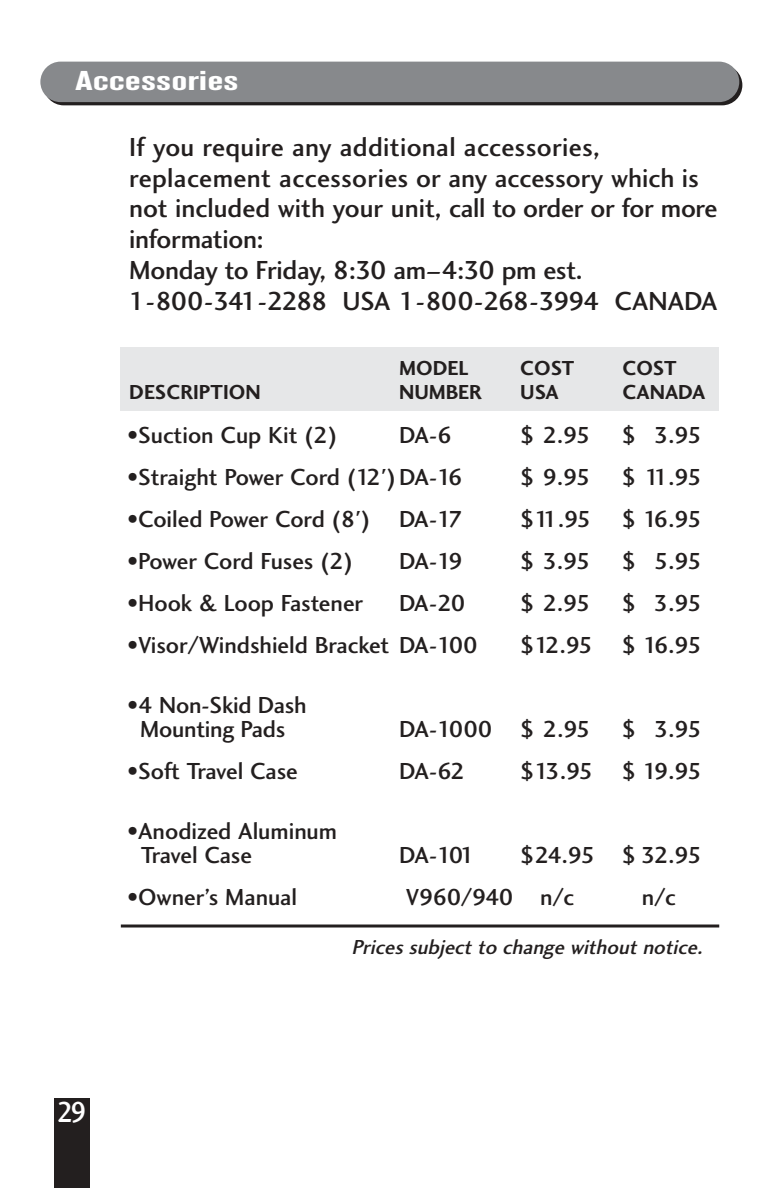
<style>
.page{position:relative;width:783px;height:1188px;background:#fff}
.page>*{position:absolute;margin:0;border:0;box-sizing:border-box;transform-origin:0 0}
.t1{font:30px "Charlotte Sans Medium Plain";color:#fff;scale:.9 1}
.t2{font:27px/30.9px "Charlotte Sans Medium Plain";color:#231f1f}
.t3{font:700 condensed 27px "Akzidenz Grotesk BE";color:#fff;scale:1.5 1}
.t4{font:24px/24px "Charlotte Sans Medium Plain";letter-spacing:-.01em;color:#231f1f;text-align:center}
.t5{font:21px "Charlotte Sans Bold Plain";color:#231f1f}
.t6{font:italic 21px "Charlotte Sans Medium Plain";color:#231f1f}
</style>
<div class="page">
<div style="left:121px;top:347px;width:598px;height:64px;background:#e6e7e8"></div>
<div style="left:54px;top:1098px;width:36px;height:90px;background:#231f1f"></div>
<div style="left:44px;top:65px;width:698px;height:40px;background:#231f1f;border-radius:20px"></div>
<div style="left:40px;top:62px;width:699px;height:40px;background:#87898c;border-radius:20px"></div>
<hr style="left:121px;top:925px;width:598px;height:3px;background:#231f1f">
<p class="t3" style="left:75px;top:71px;width:110px">Accessories</p>
<p class="t2" style="left:129px;top:134px;width:590px">If you require any additional accessories, replacement accessories or any accessory which is not included with your unit, call to order or for more information:<br>Monday to Friday, 8:30 am–4:30 pm est.<br>1-800-341-2288 USA 1-800-268-3994 CANADA</p>
<p class="t5" style="left:399px;top:360px;width:70px">MODEL</p>
<p class="t5" style="left:520px;top:360px;width:56px">COST</p>
<p class="t5" style="left:622px;top:360px;width:56px">COST</p>
<p class="t5" style="left:129px;top:384px;width:133px">DESCRIPTION</p>
<p class="t5" style="left:399px;top:384px;width:84px">NUMBER</p>
<p class="t5" style="left:520px;top:384px;width:40px">USA</p>
<p class="t5" style="left:622px;top:384px;width:85px">CANADA</p>
<p class="t4" style="left:128px;top:425px;width:211px">•Suction Cup Kit (2)</p>
<p class="t4" style="left:399px;top:425px;width:54px">DA-6</p>
<p class="t4" style="left:520px;top:425px;width:72px">$ 2.95</p>
<p class="t4" style="left:622px;top:425px;width:82px">$ 3.95</p>
<p class="t4" style="left:128px;top:467px;width:337px">•Straight Power Cord (12') DA-16</p>
<p class="t4" style="left:520px;top:467px;width:72px">$ 9.95</p>
<p class="t4" style="left:622px;top:467px;width:82px">$ 11.95</p>
<p class="t4" style="left:128px;top:509px;width:337px">•Coiled Power Cord (8') DA-17</p>
<p class="t4" style="left:520px;top:509px;width:73px">$11.95</p>
<p class="t4" style="left:622px;top:509px;width:82px">$ 16.95</p>
<p class="t4" style="left:128px;top:551px;width:227px">•Power Cord Fuses (2)</p>
<p class="t4" style="left:399px;top:551px;width:65px">DA-19</p>
<p class="t4" style="left:520px;top:551px;width:72px">$ 3.95</p>
<p class="t4" style="left:622px;top:551px;width:82px">$ 5.95</p>
<p class="t4" style="left:128px;top:593px;width:237px">•Hook &amp; Loop Fastener</p>
<p class="t4" style="left:399px;top:593px;width:68px">DA-20</p>
<p class="t4" style="left:520px;top:593px;width:72px">$ 2.95</p>
<p class="t4" style="left:622px;top:593px;width:82px">$ 3.95</p>
<p class="t4" style="left:128px;top:635px;width:352px">•Visor/Windshield Bracket DA-100</p>
<p class="t4" style="left:520px;top:635px;width:183px">$12.95 $ 16.95</p>
<p class="t4" style="left:128px;top:695px;width:180px">•4 Non-Skid Dash<br>Mounting Pads</p>
<p class="t4" style="left:399px;top:719px;width:193px">DA-1000 $ 2.95</p>
<p class="t4" style="left:622px;top:719px;width:82px">$ 3.95</p>
<p class="t4" style="left:128px;top:761px;width:172px">•Soft Travel Case</p>
<p class="t4" style="left:399px;top:761px;width:67px">DA-62</p>
<p class="t4" style="left:520px;top:761px;width:183px">$13.95 $ 19.95</p>
<p class="t4" style="left:141px;top:821px;width:198px;text-align:left;text-indent:-13px">•Anodized Aluminum<br>Travel Case</p>
<p class="t4" style="left:399px;top:845px;width:77px">DA-101</p>
<p class="t4" style="left:520px;top:845px;width:183px">$24.95 $ 32.95</p>
<p class="t4" style="left:128px;top:887px;width:171px">•Owner’s Manual</p>
<p class="t4" style="left:406px;top:887px;width:170px">V960/940 n/c</p>
<p class="t4" style="left:642px;top:887px;width:35px">n/c</p>
<p class="t6" style="left:351px;top:939px;width:355px">Prices subject to change without notice.</p>
<p class="t1" style="left:57px;top:1101px;width:34px">29</p>
</div>
